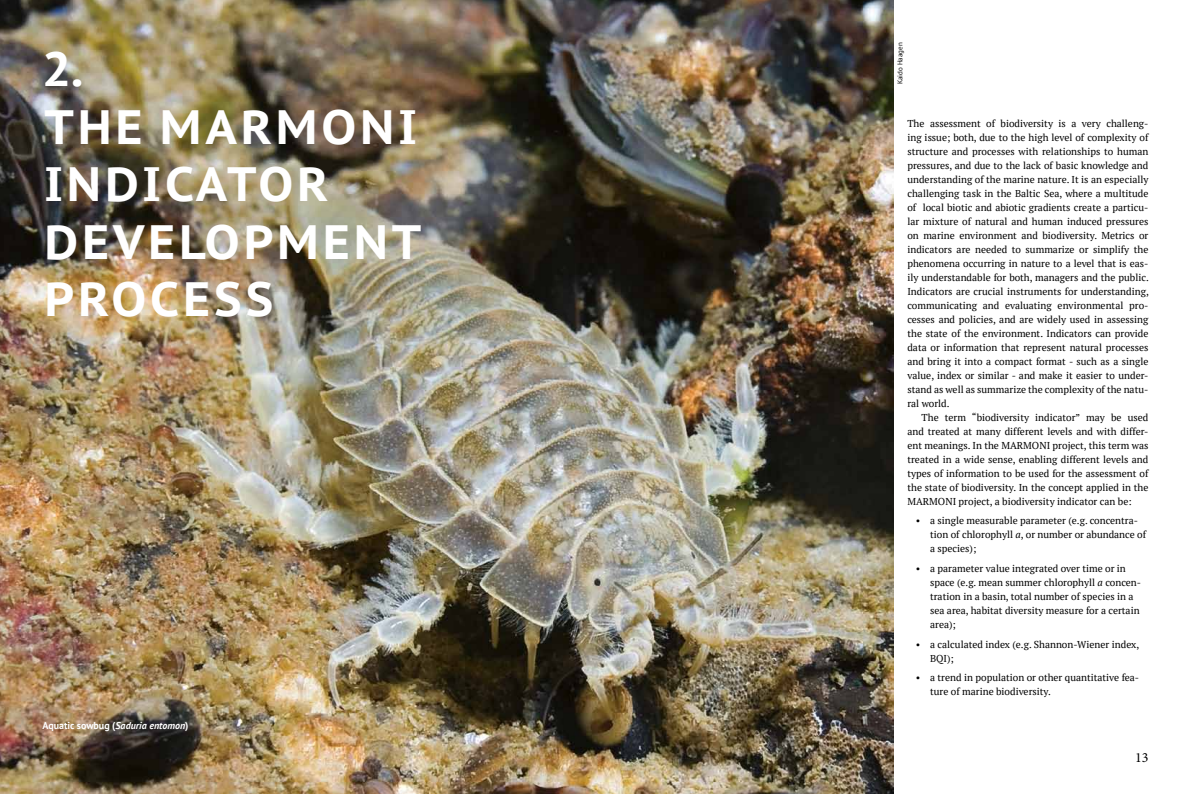
<style>
.page{position:relative;width:1191px;height:794px;background:#fff}
.page>*{position:absolute;margin:0;border:0;box-sizing:border-box;transform-origin:0 0}
.t1{font:700 48px/57.6px "PT Sans Caption";letter-spacing:.08em;color:#fff}
.t2{font:14px "Minion Pro";color:#000}
.t3{font:10px/14px "PT Serif";color:#000}
.t4{font:700 10px "PT Sans";color:#fff}
.t5{font:7px "PT Sans";color:#000}
.s1{font-style:italic}
</style>
<div class="page">
<img style="left:0;top:0;width:893px;height:794px">
<h1 class="t1" style="left:43px;top:39px;width:380px">2.<br>THE MARMONI<br>INDICATOR<br>DEVELOPMENT<br>PROCESS</h1>
<p class="t5" style="left:895px;top:84px;width:43px;rotate:-90deg">Kaido Haagen</p>
<p class="t3" style="left:907px;top:116px;width:243px;text-align:justify">The assessment of biodiversity is a very challeng&shy;ing issue; both, due to the high level of complexity of structure and processes with relationships to human pressures, and due to the lack of basic knowledge and understanding of the marine nature. It is an especially challenging task in the Baltic Sea, where a multitude of local biotic and abiotic gradients create a particu&shy;lar mixture of natural and human induced pressures on marine environment and biodiversity. Metrics or indicators are needed to summarize or simplify the phenomena occurring in nature to a level that is eas&shy;ily understandable for both, managers and the public.<br>Indicators are crucial instruments for understanding, communicating and evaluating environmental pro&shy;cesses and policies, and are widely used in assessing the state of the environment. Indicators can provide data or information that represent natural processes and bring it into a compact format - such as a single value, index or similar - and make it easier to under&shy;stand as well as summarize the complexity of the natu&shy;ral world.</p>
<p class="t3" style="left:907px;top:410px;width:242px;text-align:justify;text-indent:14px">The term “biodiversity indicator” may be used and treated at many different levels and with differ&shy;ent meanings. In the MARMONI project, this term was treated in a wide sense, enabling different levels and types of information to be used for the assessment of the state of biodiversity. In the concept applied in the MARMONI project, a biodiversity indicator can be:</p>
<p class="t3" style="left:930px;top:514px;width:217px;text-indent:-14px">• a single measurable parameter (e.g. concentra&shy;tion of chlorophyll <span class="s1">a</span>, or number or abundance of a species);</p>
<p class="t3" style="left:930px;top:561px;width:212px;text-indent:-14px">• a parameter value integrated over time or in space (e.g. mean summer chlorophyll <span class="s1">a</span> concen&shy;tration in a basin, total number of species in a sea area, habitat diversity measure for a certain area);</p>
<p class="t3" style="left:930px;top:637px;width:211px;text-indent:-14px">• a calculated index (e.g. Shannon-Wiener index,<br>BQI);</p>
<p class="t3" style="left:930px;top:671px;width:211px;text-indent:-14px">• a trend in population or other quantitative fea&shy;ture of marine biodiversity.</p>
<p class="t4" style="left:43px;top:718px;width:147px">Aquatic sowbug (<span class="s1">Saduria entomon</span>)</p>
<h2 class="t2" style="left:1135px;top:748px;width:15px">13</h2>
</div>
